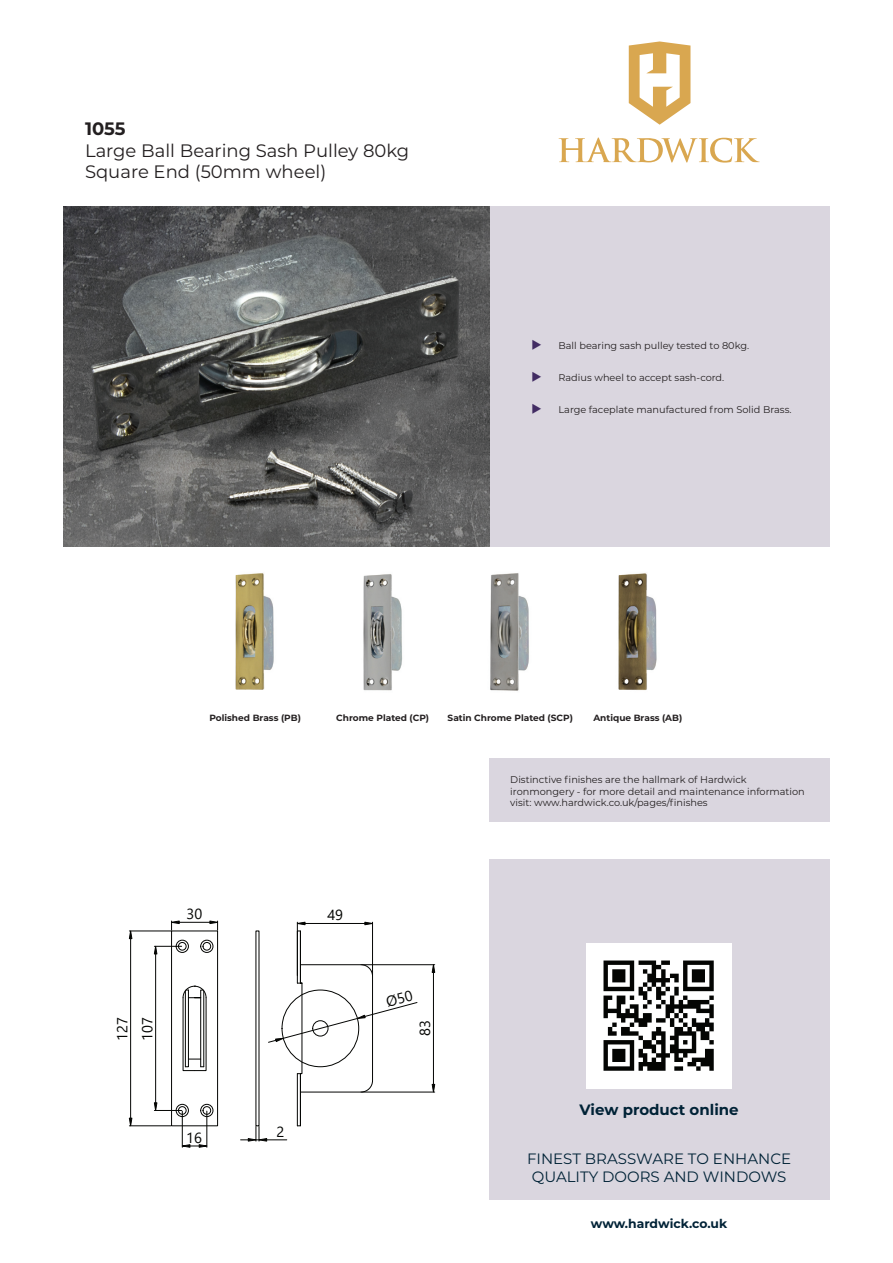
<style>
.page{position:relative;width:893px;height:1263px;background:#fff}
.page>*{position:absolute;margin:0;border:0;box-sizing:border-box;transform-origin:0 0}
.t1{font:18px/21.6px "Montserrat";color:#231f20}
.t2{font:700 18px "Montserrat";color:#231f20}
.t3{font:15px/18px "Montserrat";color:#002236;text-align:center}
.t4{font:700 15px "Montserrat";color:#002236}
.t5{font:14.55px "Segoe UI";color:#040503}
.t6{font:700 12.3px "Montserrat";color:#002236}
.t7{font:9.75px/11.7px "Montserrat";color:#231f20}
.t8{font:700 9px "Montserrat";color:#231f20}
</style>
<div class="page">
<svg style="left:559px;top:137px;width:201px;height:26px"></svg>
<svg style="left:629px;top:41px;width:61px;height:84px"></svg>
<div style="left:489px;top:206px;width:340px;height:340px;background:#dad6df"></div>
<div style="left:489px;top:859px;width:340px;height:340px;background:#dad6df"></div>
<div style="left:489px;top:758px;width:340px;height:64px;background:#dad6df"></div>
<img style="left:587px;top:944px;width:144px;height:144px">
<img style="left:64px;top:206px;width:425px;height:340px">
<img style="left:235px;top:573px;width:422px;height:118px">
<svg style="left:128px;top:921px;width:308px;height:227px"></svg>
<hr style="left:179px;top:922px;width:31px;height:1px;background:#040503">
<svg style="left:171px;top:920px;width:9px;height:10px"></svg>
<svg style="left:209px;top:920px;width:9px;height:10px"></svg>
<hr style="left:129px;top:1125px;width:42px;height:1px;background:#040503">
<hr style="left:129px;top:931px;width:42px;height:1px;background:#040503">
<hr style="left:130px;top:939px;width:1px;height:179px;background:#040503">
<svg style="left:129px;top:1117px;width:4px;height:9px"></svg>
<svg style="left:129px;top:930px;width:4px;height:9px"></svg>
<hr style="left:182px;top:1111px;width:1px;height:36px;background:#040503">
<hr style="left:207px;top:1111px;width:1px;height:36px;background:#040503">
<svg style="left:182px;top:1144px;width:26px;height:4px"></svg>
<hr style="left:155px;top:954px;width:1px;height:149px;background:#040503">
<svg style="left:154px;top:1102px;width:28px;height:9px"></svg>
<svg style="left:154px;top:945px;width:28px;height:10px"></svg>
<hr style="left:362px;top:964px;width:73px;height:1px;background:#040503">
<hr style="left:362px;top:1092px;width:73px;height:1px;background:#040503">
<hr style="left:433px;top:972px;width:1px;height:112px;background:#040503">
<svg style="left:431px;top:964px;width:4px;height:9px"></svg>
<svg style="left:431px;top:1084px;width:4px;height:9px"></svg>
<svg style="left:241px;top:921px;width:176px;height:221px"></svg>
<h1 class="t2" style="left:85px;top:116px;width:42px">1055</h1>
<h1 class="t1" style="left:85px;top:139px;width:326px">Large Ball Bearing Sash Pulley 80kg<br>Square End (50mm wheel)</h1>
<p class="t7" style="left:558px;top:339px;width:192px">Ball bearing sash pulley tested to 80kg.</p>
<p class="t7" style="left:558px;top:371px;width:167px">Radius wheel to accept sash-cord.</p>
<p class="t7" style="left:558px;top:403px;width:234px">Large faceplate manufactured from Solid Brass.</p>
<p class="t8" style="left:209px;top:711px;width:93px">Polished Brass (PB)</p>
<p class="t8" style="left:336px;top:711px;width:94px">Chrome Plated (CP)</p>
<p class="t8" style="left:448px;top:711px;width:127px">Satin Chrome Plated (SCP)</p>
<p class="t8" style="left:593px;top:711px;width:90px">Antique Brass (AB)</p>
<h3 class="t5" style="left:187px;top:905px;width:17px">30</h3>
<h3 class="t5" style="left:327px;top:907px;width:17px">49</h3>
<h3 class="t5" style="left:114px;top:1041px;width:25px;rotate:-90deg">127</h3>
<h3 class="t5" style="left:139px;top:1041px;width:25px;rotate:-90deg">107</h3>
<h3 class="t5" style="left:417px;top:1036px;width:17px;rotate:-90deg">83</h3>
<h3 class="t5" style="left:186px;top:1129px;width:17px">16</h3>
<h3 class="t5" style="left:277px;top:1123px;width:9px">2</h3>
<p class="t7" style="left:510px;top:773px;width:296px">Distinctive finishes are the hallmark of Hardwick ironmongery - for more detail and maintenance information visit: www.hardwick.co.uk/pages/finishes</p>
<h2 class="t4" style="left:579px;top:1098px;width:161px">View product online</h2>
<h2 class="t3" style="left:527px;top:1149px;width:266px">FINEST BRASSWARE TO ENHANCE<br>QUALITY DOORS AND WINDOWS</h2>
<p class="t6" style="left:591px;top:1215px;width:138px">www.hardwick.co.uk</p>
</div>
